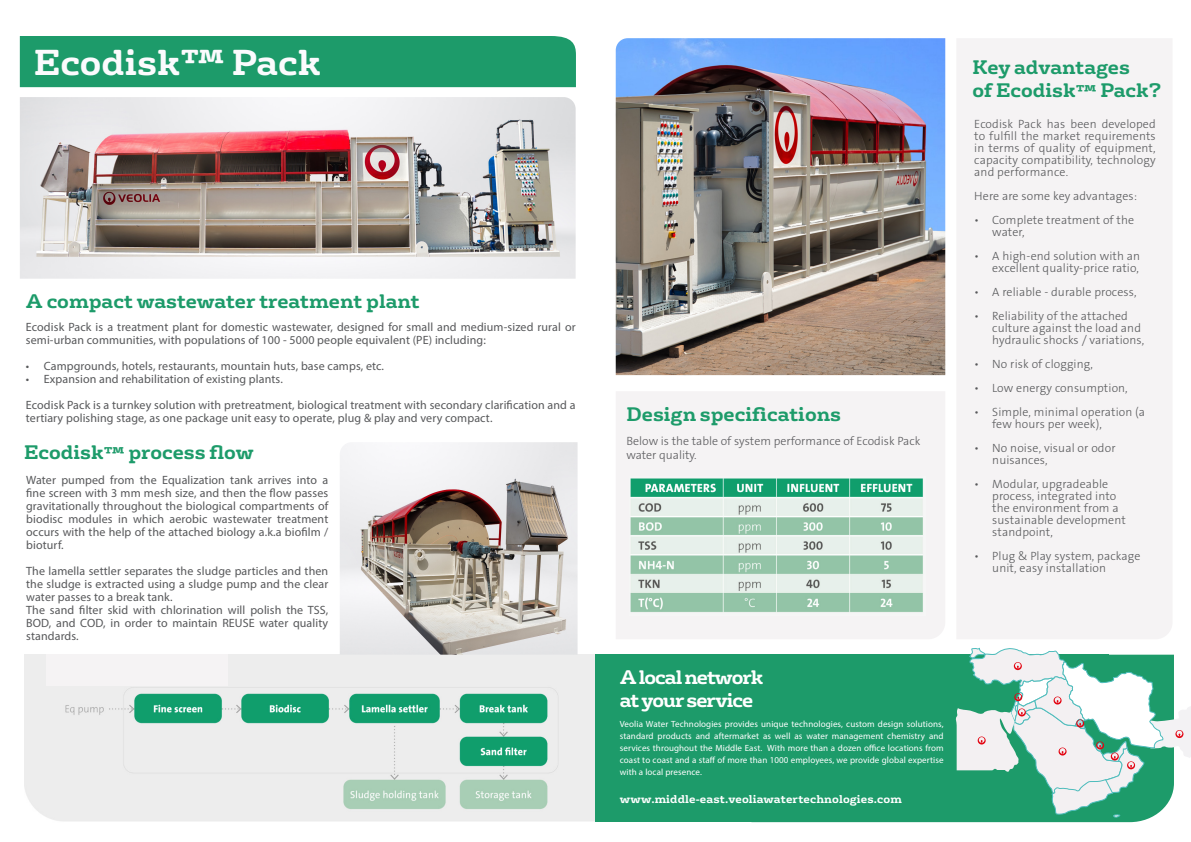
<style>
.page{position:relative;width:1191px;height:842px;background:#fff}
.page>*{position:absolute;margin:0;border:0;box-sizing:border-box;transform-origin:0 0}
.t1{font:700 35px "FS Rufus";color:#fbfbfd}
.t2{font:700 19px "FS Rufus";color:#1d9b6a}
.t3{font:700 19px/22.8px "FS Rufus";letter-spacing:-.05em;color:#fff}
.t4{font:12px/13px "Myriad Pro";letter-spacing:.01em;color:#57585a;text-align:justify}
.t5{font:12px/12px "The Sans Veolia W3 Lig";letter-spacing:.01em;color:#58595b}
.t6{font:12px/14.4px "The Sans Veolia W3 Lig";color:#59595c}
.t7{font:700 11px "FS Rufus";letter-spacing:.01em;color:#fff}
.t8{font:9px/12px "Myriad Pro";letter-spacing:.01em;color:#fff;text-align:justify}
.s1{font-size:16.5px}
</style>
<div class="page">
<div style="left:595px;top:655px;width:513px;height:167px;background:#1d9b6a"></div>
<div style="left:20px;top:36px;width:556px;height:51px;background:#1d9b6a"></div>
<div style="left:957px;top:39px;width:215px;height:600px;background:#f5f3f4"></div>
<img style="left:616px;top:38px;width:329px;height:337px">
<img style="left:25px;top:654px;width:569px;height:167px">
<svg style="left:955px;top:647px;width:236px;height:171px"></svg>
<div style="left:46px;top:655px;width:181px;height:31px;background:#f5f3f4"></div>
<div style="left:616px;top:392px;width:329px;height:247px;background:#f5f3f4"></div>
<img style="left:629px;top:476px;width:296px;height:139px">
<img style="left:340px;top:442px;width:237px;height:213px">
<img style="left:20px;top:97px;width:555px;height:182px">
<p class="t1" style="left:34px;top:32px;width:289px">Ecodisk™ Pack</p>
<p class="t2" style="left:972px;top:50px;width:159px">Key advantages</p>
<p class="t2" style="left:972px;top:73px;width:190px">of Ecodisk<span class="s1">™</span> Pack?</p>
<p class="t5" style="left:974px;top:118px;width:183px;text-align:justify">Ecodisk Pack has been developed to fulfill the market requirements in terms of quality of equipment, capacity compatibility, technology and performance.</p>
<p class="t5" style="left:974px;top:190px;width:164px">Here are some key advantages:</p>
<p class="t5" style="left:992px;top:214px;width:143px;text-indent:-18px">• Complete treatment of the water,</p>
<p class="t5" style="left:974px;top:250px;width:167px;text-align:right">• A high-end solution with an excellent quality-price ratio,</p>
<p class="t5" style="left:974px;top:286px;width:164px">• A reliable - durable process,</p>
<p class="t5" style="left:992px;top:310px;width:153px;text-indent:-18px">• Reliability of the attached culture against the load and hydraulic shocks / variations,</p>
<p class="t5" style="left:974px;top:358px;width:120px">• No risk of clogging,</p>
<p class="t5" style="left:974px;top:382px;width:155px">• Low energy consumption,</p>
<p class="t5" style="left:992px;top:406px;width:154px;text-indent:-18px">• Simple, minimal operation (a few hours per week),</p>
<p class="t5" style="left:992px;top:442px;width:125px;text-indent:-18px">• No noise, visual or odor nuisances,</p>
<p class="t5" style="left:992px;top:478px;width:135px;text-indent:-18px">• Modular, upgradeable process, integrated into the environment from a sustainable development standpoint,</p>
<p class="t5" style="left:992px;top:550px;width:150px;text-indent:-18px">• Plug &amp; Play system, package unit, easy installation</p>
<p class="t2" style="left:26px;top:284px;width:395px">A compact wastewater treatment plant</p>
<p class="t4" style="left:26px;top:320px;width:551px">Ecodisk Pack is a treatment plant for domestic wastewater, designed for small and medium-sized rural or semi-urban communities, with populations of 100 - 5000 people equivalent (PE) including:</p>
<p class="t4" style="left:26px;top:359px;width:360px">• Campgrounds, hotels, restaurants, mountain huts, base camps, etc.</p>
<p class="t4" style="left:26px;top:372px;width:258px">• Expansion and rehabilitation of existing plants.</p>
<p class="t4" style="left:26px;top:398px;width:551px">Ecodisk Pack is a turnkey solution with pretreatment, biological treatment with secondary clarification and a tertiary polishing stage, as one package unit easy to operate, plug &amp; play and very compact.</p>
<p class="t2" style="left:24px;top:435px;width:231px">Ecodisk<span class="s1">™</span> process flow</p>
<p class="t4" style="left:26px;top:473px;width:303px">Water pumped from the Equalization tank arrives into a fine screen with 3 mm mesh size, and then the flow passes gravitationally throughout the biological compartments of biodisc modules in which aerobic wastewater treatment occurs with the help of the attached biology a.k.a biofilm / bioturf.</p>
<p class="t4" style="left:26px;top:564px;width:303px">The lamella settler separates the sludge particles and then the sludge is extracted using a sludge pump and the clear water passes to a break tank.</p>
<p class="t4" style="left:26px;top:603px;width:303px">The sand filter skid with chlorination will polish the TSS, BOD, and COD, in order to maintain REUSE water quality standards.</p>
<p class="t2" style="left:626px;top:398px;width:216px">Design specifications</p>
<p class="t6" style="left:626px;top:434px;width:295px">Below is the table of system performance of Ecodisk Pack water quality.</p>
<p class="t3" style="left:620px;top:664px;width:145px">A local network at your service</p>
<p class="t8" style="left:620px;top:717px;width:325px">Veolia Water Technologies provides unique technologies, custom design solutions, standard products and aftermarket as well as water management chemistry and services throughout the Middle East. With more than a dozen office locations from coast to coast and a staff of more than 1000 employees, we provide global expertise with a local presence.</p>
<p class="t7" style="left:620px;top:789px;width:283px">www.middle-east.veoliawatertechnologies.com</p>
</div>
